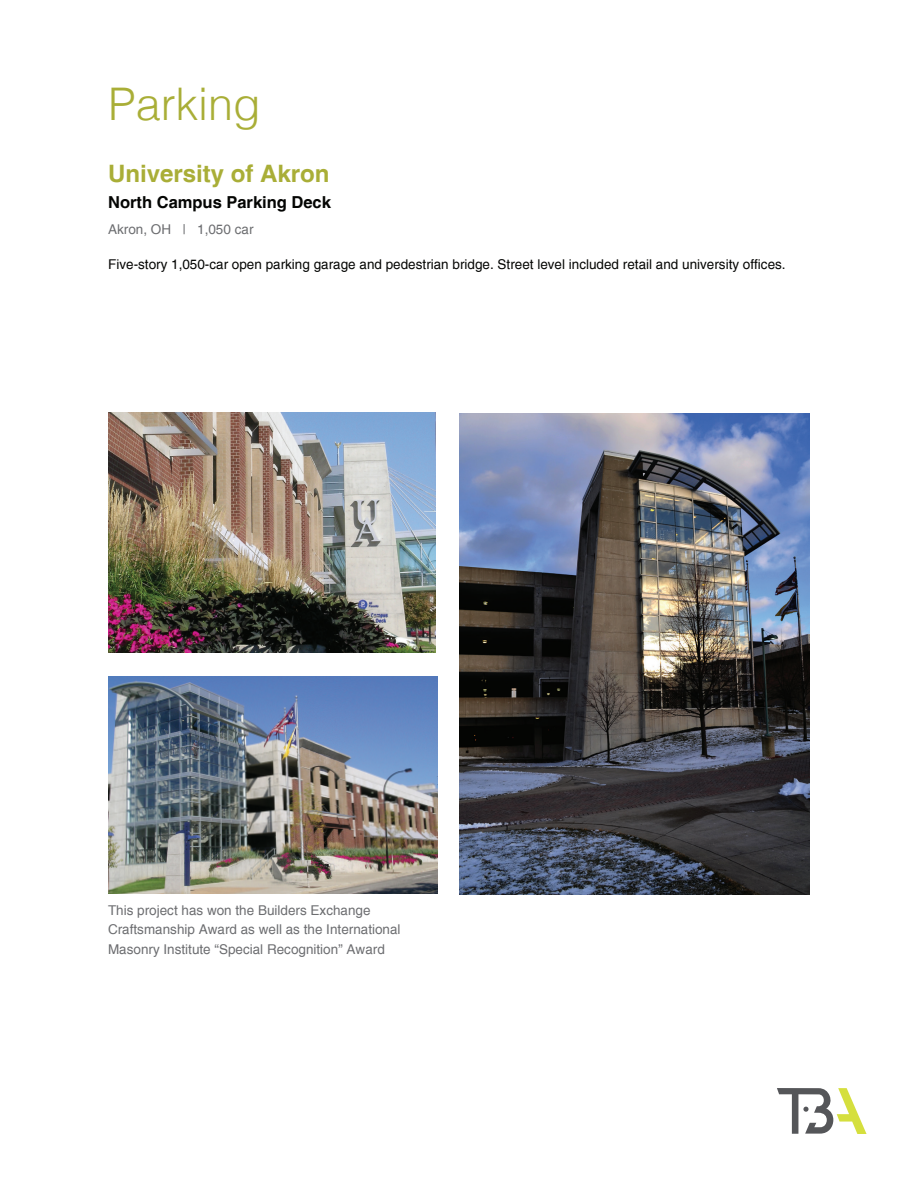
<style>
.page{position:relative;width:918px;height:1188px;background:#fff}
.page>*{position:absolute;margin:0;border:0;box-sizing:border-box;transform-origin:0 0}
.t1{font:300 45px "Helvetica LT";color:#a9ae37}
.t2{font:700 24px "Helvetica";color:#a9ae37}
.t3{font:700 16.5px "Helvetica";color:#040503}
.t4{font:13.5px/19.5px "Helvetica";color:#6c6d70}
.t5{font:13.5px "Helvetica";color:#040503}
</style>
<div class="page">
<svg style="left:777px;top:1088px;width:90px;height:46px"></svg>
<img style="left:108px;top:412px;width:328px;height:240px">
<img style="left:108px;top:677px;width:329px;height:216px">
<img style="left:459px;top:413px;width:351px;height:481px">
<h1 class="t1" style="left:108px;top:76px;width:154px">Parking</h1>
<h2 class="t2" style="left:108px;top:158px;width:223px">University of Akron</h2>
<p class="t3" style="left:108px;top:192px;width:224px">North Campus Parking Deck</p>
<p class="t4" style="left:108px;top:220px;width:147px">Akron, OH | 1,050 car</p>
<p class="t5" style="left:108px;top:256px;width:679px">Five-story 1,050-car open parking garage and pedestrian bridge. Street level included retail and university offices.</p>
<p class="t4" style="left:108px;top:900px;width:294px">This project has won the Builders Exchange<br>Craftsmanship Award as well as the International<br>Masonry Institute “Special Recognition” Award</p>
</div>
